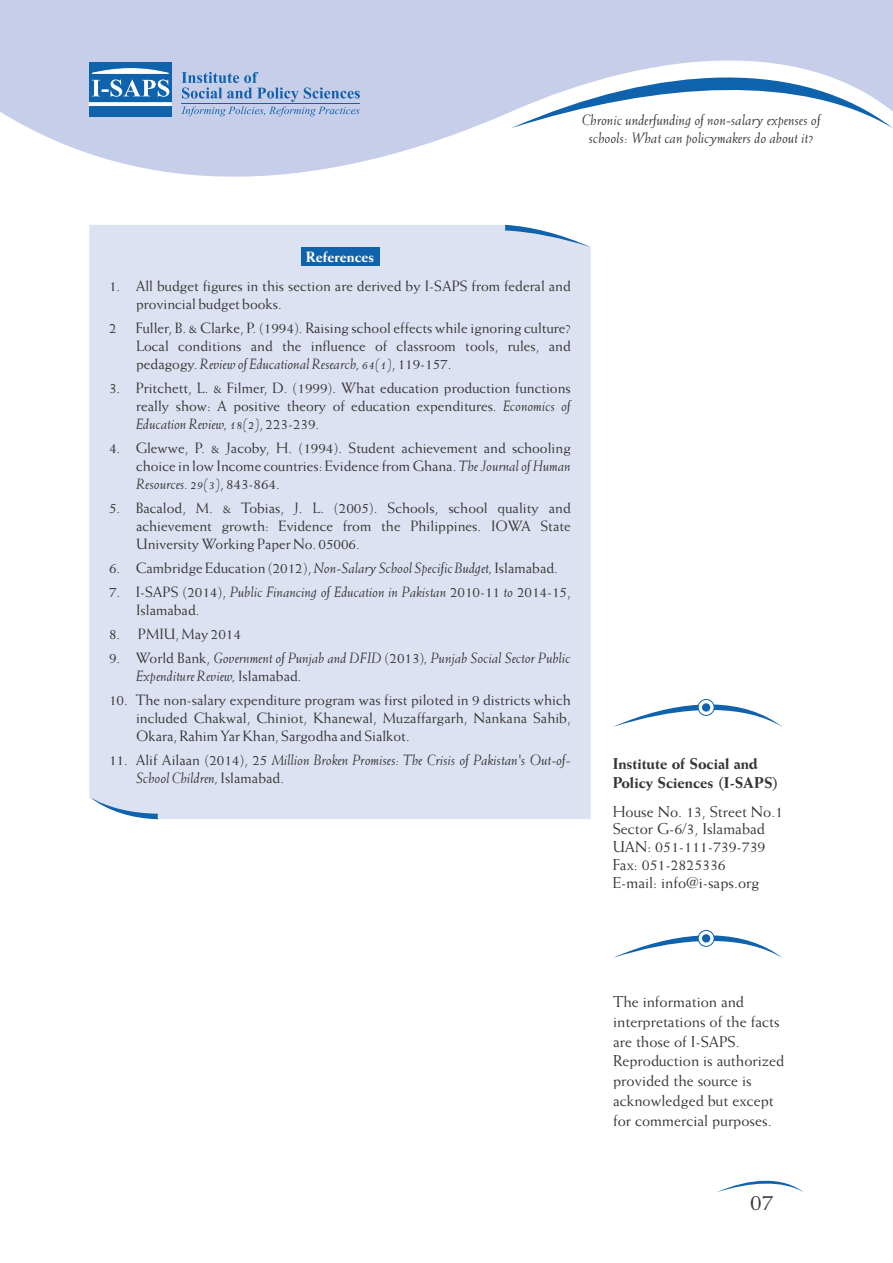
<style>
.page{position:relative;width:893px;height:1263px;background:#fff}
.page>*{position:absolute;margin:0;border:0;box-sizing:border-box;transform-origin:0 0}
.t1{font:23.1px "Weiss";color:#373435}
.t2{font:15.75px/19.6px "Weiss";color:#373435}
.t3{font:800 15.75px/18.9px "Weiss BT";color:#373435}
.t4{font:15px/17.9px "Weiss";color:#373435;text-align:justify}
.t5{font:italic 15px/18.1px "Weiss";color:#373435}
.t6{font:800 15px "Weiss BT";color:#fefefe}
.s1{font-style:italic}
.s2{font-style:normal}
</style>
<div class="page">
<svg style="left:0;top:0;width:893px;height:177px;fill:#c6cee9"></svg>
<svg style="left:511px;top:59px;width:382px;height:69px"></svg>
<svg style="left:717px;top:1180px;width:86px;height:12px"></svg>
<div style="left:89px;top:62px;width:82px;height:54px;background:#0f62ac"></div>
<svg style="left:89px;top:68px;width:83px;height:38px"></svg>
<svg style="left:181px;top:72px;width:179px;height:44px;background:#a7bcde"></svg>
<hr style="left:182px;top:103px;width:178px;height:1px;background:#0f62ac">
<div style="left:89px;top:225px;width:502px;height:594px;background:#dde2f2"></div>
<svg style="left:505px;top:225px;width:86px;height:22px"></svg>
<div style="left:300px;top:247px;width:79px;height:19px;background:#0f62ac"></div>
<svg style="left:89px;top:797px;width:69px;height:22px"></svg>
<div style="left:698px;top:699px;width:16px;height:17px;border:1px solid #0f62ac;border-radius:50%"></div>
<svg style="left:613px;top:704px;width:169px;height:23px"></svg>
<div style="left:698px;top:930px;width:16px;height:17px;border:1px solid #0f62ac;border-radius:50%"></div>
<svg style="left:613px;top:935px;width:169px;height:23px"></svg>
<p class="t5" style="left:582px;top:113px;width:240px;line-height:17.2px;text-align:center">Chronic underfunding of non-salary expenses of schools: What can policymakers do about it?</p>
<p class="t6" style="left:306px;top:250px;width:70px">References</p>
<p class="t4" style="left:136px;top:278px;width:436px;text-indent:-27px">1. All budget figures in this section are derived by I-SAPS from federal and provincial budget books.</p>
<p class="t4" style="left:109px;top:320px;width:9px">2</p>
<p class="t4" style="left:136px;top:320px;width:437px">Fuller, B. &amp; Clarke, P. (1994). Raising school effects while ignoring culture?<br>Local conditions and the influence of classroom tools, rules, and pedagogy. <span class="s1">Review of Educational Research, 64(1)</span>, 119-157.</p>
<p class="t4" style="left:136px;top:380px;width:436px;text-indent:-27px">3. Pritchett, L. &amp; Filmer, D. (1999). What education production functions really show: A positive theory of education expenditures. <span class="s1">Economics of Education Review, 18(2)</span>, 223-239.</p>
<p class="t4" style="left:136px;top:440px;width:436px;text-indent:-27px">4. Glewwe, P. &amp; Jacoby, H. (1994). Student achievement and schooling choice in low Income countries: Evidence from Ghana. <span class="s1">The Journal of Human Resources. 29(3)</span>, 843-864.</p>
<p class="t4" style="left:136px;top:500px;width:436px;text-indent:-27px">5. Bacalod, M. &amp; Tobias, J. L. (2005). Schools, school quality and achievement growth: Evidence from the Philippines. IOWA State University Working Paper No. 05006.</p>
<p class="t4" style="left:109px;top:560px;width:450px">6. Cambridge Education (2012), <span class="s1">Non-Salary School Specific Budget,</span> Islamabad.</p>
<p class="t4" style="left:136px;top:584px;width:436px;text-indent:-27px">7. I-SAPS (2014), <span class="s1">Public Financing of Education in Pakistan</span> 2010-11 <span class="s1">to</span> 2014-15,<br>Islamabad.</p>
<p class="t4" style="left:109px;top:626px;width:133px">8. PMIU, May 2014</p>
<p class="t5" style="left:136px;top:650px;width:436px;text-indent:-27px"><span class="s2">9. World Bank,</span> Government of Punjab and DFID <span class="s2">(2013)</span>, Punjab Social Sector Public<br>Expenditure Review, <span class="s2">Islamabad.</span></p>
<p class="t4" style="left:136px;top:692px;width:436px;text-indent:-27px">10. The non-salary expenditure program was first piloted in 9 districts which included Chakwal, Chiniot, Khanewal, Muzaffargarh, Nankana Sahib, Okara, Rahim Yar Khan, Sargodha and Sialkot.</p>
<p class="t5" style="left:136px;top:752px;width:436px;text-indent:-27px"><span class="s2">11. Alif Ailaan (2014), 25</span> Million Broken Promises: The Crisis of Pakistan's Out-of-<br>School Children, <span class="s2">Islamabad.</span></p>
<p class="t3" style="left:613px;top:755px;width:167px">Institute of Social and<br>Policy Sciences (I-SAPS)</p>
<p class="t2" style="left:613px;top:803px;width:172px;line-height:17.9px">House No. 13, Street No.1<br>Sector G-6/3, Islamabad<br>UAN: 051-111-739-739<br>Fax: 051-2825336<br>E-mail: info@i-saps.org</p>
<p class="t2" style="left:613px;top:993px;width:173px">The information and interpretations of the facts are those of I-SAPS.<br>Reproduction is authorized provided the source is acknowledged but except for commercial purposes.</p>
<h1 class="t1" style="left:750px;top:1193px;width:25px">07</h1>
</div>
